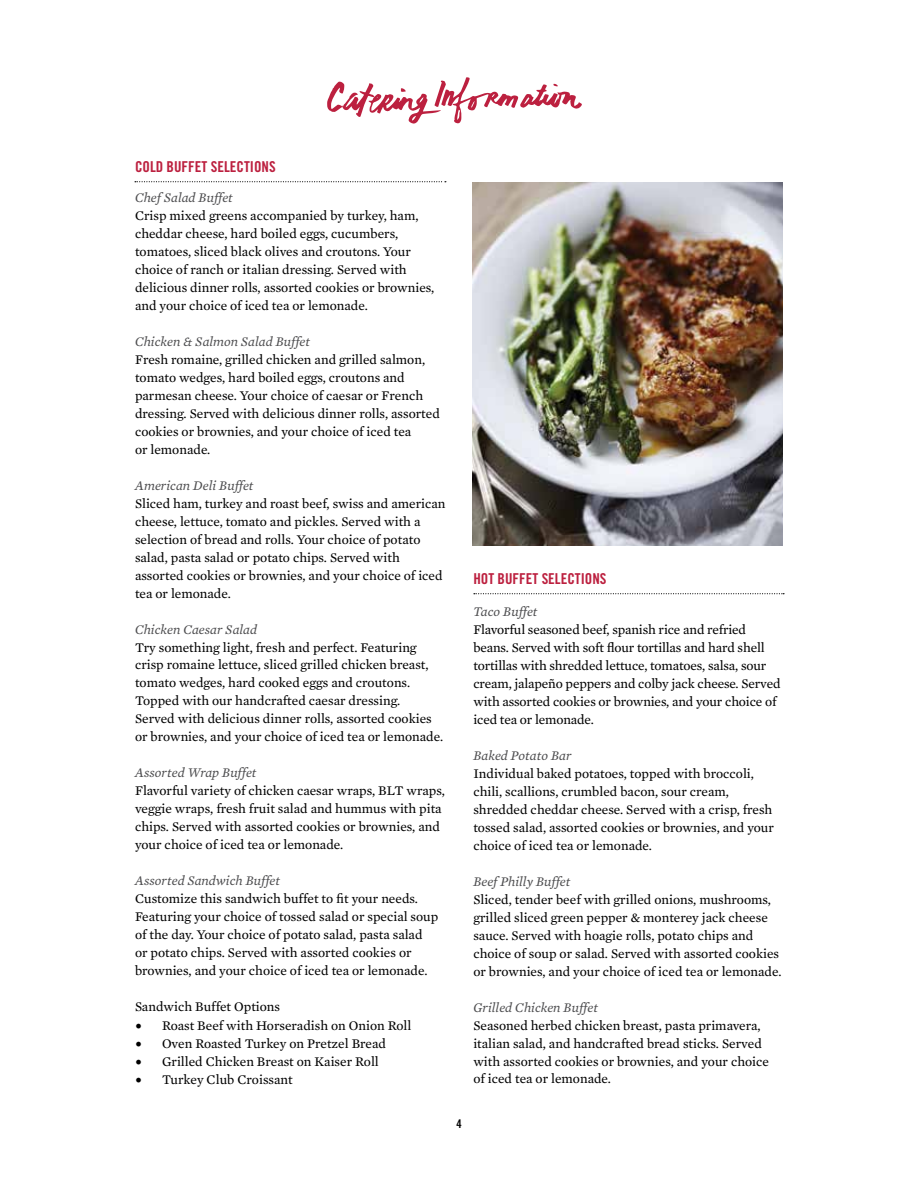
<style>
.page{position:relative;width:918px;height:1188px;background:#fff}
.page>*{position:absolute;margin:0;border:0;box-sizing:border-box;transform-origin:0 0}
.t1{font:15px "Trade Gothic Bold Cond Twenty";color:#bc203f}
.t2{font:13.5px/18px "Mercury Text G2";color:#000}
.t3{font:italic 13.5px "Mercury Text G2";color:#4d4d4f}
.t4{font:12px "Trade Gothic Bold Cond Twenty";color:#000}
.s1{font-family:"Minion Pro";font-size:18px}
</style>
<div class="page">
<svg style="left:327px;top:77px;width:255px;height:47px"></svg>
<svg style="left:135px;top:181px;width:311px;height:1px"></svg>
<img style="left:472px;top:182px;width:311px;height:363px">
<svg style="left:474px;top:593px;width:310px;height:1px"></svg>
<p class="t1" style="left:135px;top:158px;width:142px">COLD BUFFET SELECTIONS</p>
<p class="t3" style="left:135px;top:189px;width:99px">Chef Salad Buffet</p>
<p class="t2" style="left:135px;top:206px;width:301px">Crisp mixed greens accompanied by turkey, ham, cheddar cheese, hard boiled eggs, cucumbers, tomatoes, sliced black olives and croutons. Your choice of ranch or italian dressing. Served with delicious dinner rolls, assorted cookies or brownies, and your choice of iced tea or lemonade.</p>
<p class="t3" style="left:135px;top:333px;width:177px">Chicken &amp; Salmon Salad Buffet</p>
<p class="t2" style="left:135px;top:350px;width:306px">Fresh romaine, grilled chicken and grilled salmon, tomato wedges, hard boiled eggs, croutons and parmesan cheese. Your choice of caesar or French dressing. Served with delicious dinner rolls, assorted cookies or brownies, and your choice of iced tea<br>or lemonade.</p>
<p class="t3" style="left:135px;top:477px;width:120px">American Deli Buffet</p>
<p class="t2" style="left:135px;top:494px;width:312px">Sliced ham, turkey and roast beef, swiss and american cheese, lettuce, tomato and pickles. Served with a selection of bread and rolls. Your choice of potato salad, pasta salad or potato chips. Served with assorted cookies or brownies, and your choice of iced tea or lemonade.</p>
<p class="t3" style="left:135px;top:621px;width:124px">Chicken Caesar Salad</p>
<p class="t2" style="left:135px;top:638px;width:310px">Try something light, fresh and perfect. Featuring crisp romaine lettuce, sliced grilled chicken breast, tomato wedges, hard cooked eggs and croutons.<br>Topped with our handcrafted caesar dressing.<br>Served with delicious dinner rolls, assorted cookies or brownies, and your choice of iced tea or lemonade.</p>
<p class="t3" style="left:135px;top:765px;width:123px">Assorted Wrap Buffet</p>
<p class="t2" style="left:135px;top:782px;width:312px">Flavorful variety of chicken caesar wraps, BLT wraps, veggie wraps, fresh fruit salad and hummus with pita chips. Served with assorted cookies or brownies, and your choice of iced tea or lemonade.</p>
<p class="t3" style="left:135px;top:873px;width:147px">Assorted Sandwich Buffet</p>
<p class="t2" style="left:135px;top:890px;width:305px">Customize this sandwich buffet to fit your needs.<br>Featuring your choice of tossed salad or special soup of the day. Your choice of potato salad, pasta salad or potato chips. Served with assorted cookies or brownies, and your choice of iced tea or lemonade.</p>
<p class="t2" style="left:135px;top:998px;width:147px">Sandwich Buffet Options</p>
<p class="t2" style="left:135px;top:1016px;width:278px"><span class="s1">•</span> Roast Beef with Horseradish on Onion Roll</p>
<p class="t2" style="left:135px;top:1034px;width:253px"><span class="s1">•</span> Oven Roasted Turkey on Pretzel Bread</p>
<p class="t2" style="left:135px;top:1052px;width:245px"><span class="s1">•</span> Grilled Chicken Breast on Kaiser Roll</p>
<p class="t2" style="left:135px;top:1070px;width:159px"><span class="s1">•</span> Turkey Club Croissant</p>
<p class="t1" style="left:473px;top:569px;width:135px">HOT BUFFET SELECTIONS</p>
<p class="t3" style="left:473px;top:603px;width:66px">Taco Buffet</p>
<p class="t2" style="left:473px;top:620px;width:309px">Flavorful seasoned beef, spanish rice and refried beans. Served with soft flour tortillas and hard shell tortillas with shredded lettuce, tomatoes, salsa, sour cream, jalapeño peppers and colby jack cheese. Served with assorted cookies or brownies, and your choice of iced tea or lemonade.</p>
<p class="t3" style="left:473px;top:747px;width:100px">Baked Potato Bar</p>
<p class="t2" style="left:473px;top:764px;width:302px">Individual baked potatoes, topped with broccoli, chili, scallions, crumbled bacon, sour cream, shredded cheddar cheese. Served with a crisp, fresh tossed salad, assorted cookies or brownies, and your choice of iced tea or lemonade.</p>
<p class="t3" style="left:473px;top:873px;width:99px">Beef Philly Buffet</p>
<p class="t2" style="left:473px;top:890px;width:310px">Sliced, tender beef with grilled onions, mushrooms, grilled sliced green pepper &amp; monterey jack cheese sauce. Served with hoagie rolls, potato chips and choice of soup or salad. Served with assorted cookies or brownies, and your choice of iced tea or lemonade.</p>
<p class="t3" style="left:473px;top:999px;width:126px">Grilled Chicken Buffet</p>
<p class="t2" style="left:473px;top:1016px;width:297px">Seasoned herbed chicken breast, pasta primavera, italian salad, and handcrafted bread sticks. Served with assorted cookies or brownies, and your choice of iced tea or lemonade.</p>
<p class="t4" style="left:456px;top:1117px;width:7px">4</p>
</div>
